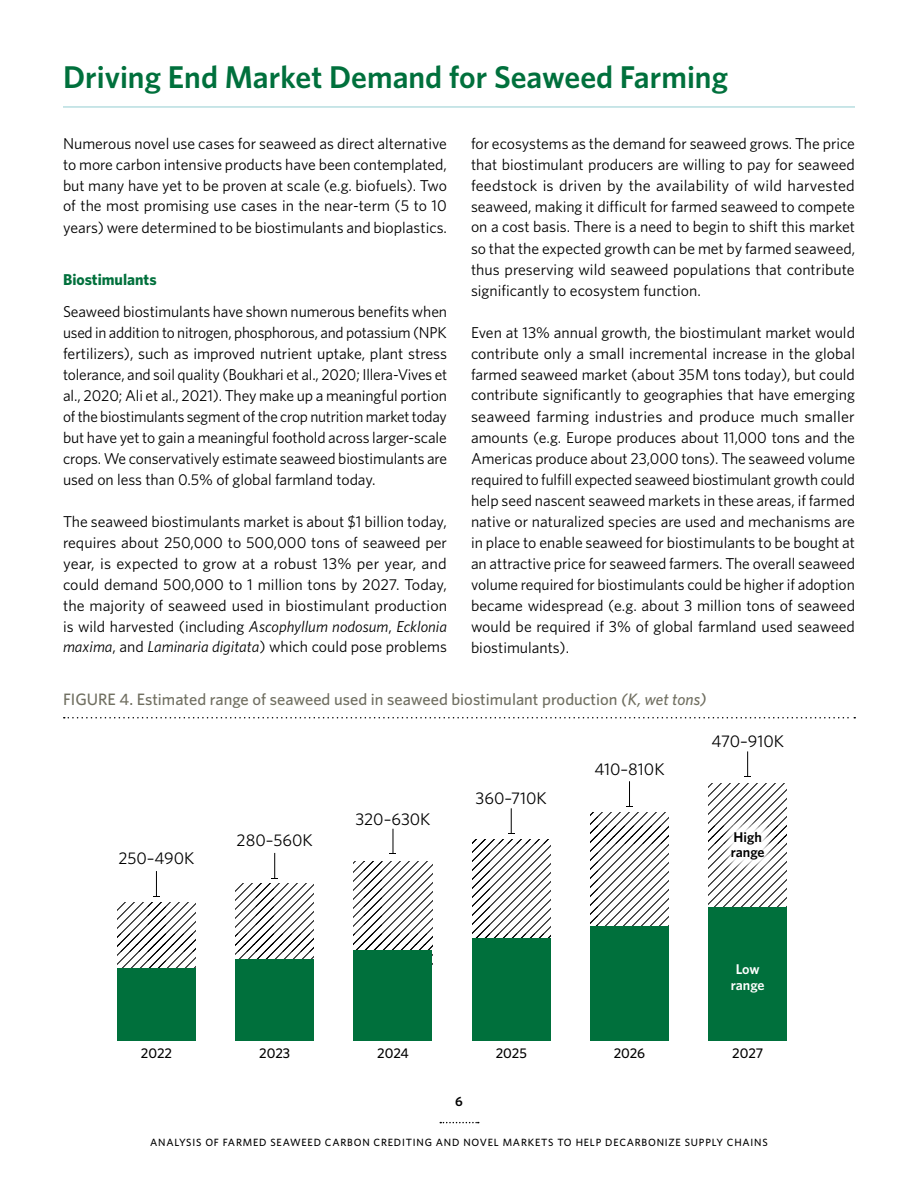
<style>
.page{position:relative;width:918px;height:1188px;background:#fff}
.page>*{position:absolute;margin:0;border:0;box-sizing:border-box;transform-origin:0 0}
.t1{font:600 31.5px "Whitney";color:#00703c}
.t2{font:16.95px "Whitney";color:#000}
.t3{font:500 16.5px "Whitney";color:#706f61}
.t4{font:15.75px/21px "Whitney";color:#000;text-align:justify}
.t5{font:700 15.75px "Whitney";color:#00703c}
.t6{font:500 14.1px "Whitney";letter-spacing:-.01em;color:#000}
.t7{font:600 14.1px/15.5px "Whitney";color:#000}
.t8{font:600 14.1px/15.5px "Whitney";letter-spacing:-.01em;color:#fff;text-align:center}
.t9{font:600 13.5px "Whitney";color:#000}
.t10{font:500 10.5px "Whitney";letter-spacing:.075em;color:#000}
.s1{font-style:italic}
</style>
<div class="page">
<svg style="left:440px;top:1122px;width:39px;height:1px"></svg>
<hr style="left:63px;top:106px;width:792px;height:2px;background:#b7dee0">
<svg style="left:117px;top:902px;width:79px;height:67px"></svg>
<div style="left:117px;top:969px;width:79px;height:72px;background:#00703c"></div>
<svg style="left:236px;top:884px;width:78px;height:76px"></svg>
<div style="left:236px;top:960px;width:78px;height:81px;background:#00703c"></div>
<svg style="left:354px;top:862px;width:78px;height:88px"></svg>
<div style="left:354px;top:950px;width:78px;height:91px;background:#00703c"></div>
<svg style="left:472px;top:839px;width:78px;height:100px"></svg>
<div style="left:472px;top:939px;width:78px;height:102px;background:#00703c"></div>
<svg style="left:590px;top:812px;width:79px;height:115px"></svg>
<div style="left:590px;top:927px;width:79px;height:114px;background:#00703c"></div>
<div style="left:709px;top:908px;width:78px;height:133px;background:#00703c"></div>
<img style="left:708px;top:783px;width:79px;height:136px">
<svg style="left:153px;top:871px;width:7px;height:26px"></svg>
<svg style="left:271px;top:853px;width:7px;height:26px"></svg>
<svg style="left:390px;top:829px;width:6px;height:25px"></svg>
<svg style="left:508px;top:808px;width:6px;height:26px"></svg>
<svg style="left:626px;top:781px;width:7px;height:26px"></svg>
<svg style="left:744px;top:751px;width:7px;height:26px"></svg>
<svg style="left:64px;top:717px;width:791px;height:1px"></svg>
<h1 class="t1" style="left:63px;top:56px;width:667px">Driving End Market Demand for Seaweed Farming</h1>
<p class="t4" style="left:63px;top:132px;width:386px">Numerous novel use cases for seaweed as direct alternative to more carbon intensive products have been contemplated, but many have yet to be proven at scale (e.g. biofuels). Two of the most promising use cases in the near-term (5 to 10 years) were determined to be biostimulants and bioplastics.</p>
<p class="t5" style="left:63px;top:269px;width:95px">Biostimulants</p>
<p class="t4" style="left:63px;top:300px;width:386px">Seaweed biostimulants have shown numerous benefits when used in addition to nitrogen, phosphorous, and potassium (NPK fertilizers), such as improved nutrient uptake, plant stress tolerance, and soil quality (Boukhari et al., 2020; Illera-Vives et al., 2020; Ali et al., 2021). They make up a meaningful portion of the biostimulants segment of the crop nutrition market today but have yet to gain a meaningful foothold across larger-scale crops. We conservatively estimate seaweed biostimulants are used on less than 0.5% of global farmland today.</p>
<p class="t4" style="left:63px;top:510px;width:386px">The seaweed biostimulants market is about $1 billion today, requires about 250,000 to 500,000 tons of seaweed per year, is expected to grow at a robust 13% per year, and could demand 500,000 to 1 million tons by 2027. Today, the majority of seaweed used in biostimulant production is wild harvested (including <span class="s1">Ascophyllum nodosum</span>, <span class="s1">Ecklonia maxima</span>, and <span class="s1">Laminaria digitata</span>) which could pose problems</p>
<p class="t4" style="left:471px;top:132px;width:386px">for ecosystems as the demand for seaweed grows. The price that biostimulant producers are willing to pay for seaweed feedstock is driven by the availability of wild harvested seaweed, making it difficult for farmed seaweed to compete on a cost basis. There is a need to begin to shift this market so that the expected growth can be met by farmed seaweed, thus preserving wild seaweed populations that contribute significantly to ecosystem function.</p>
<p class="t4" style="left:471px;top:321px;width:386px">Even at 13% annual growth, the biostimulant market would contribute only a small incremental increase in the global farmed seaweed market (about 35M tons today), but could contribute significantly to geographies that have emerging seaweed farming industries and produce much smaller amounts (e.g. Europe produces about 11,000 tons and the Americas produce about 23,000 tons). The seaweed volume required to fulfill expected seaweed biostimulant growth could help seed nascent seaweed markets in these areas, if farmed native or naturalized species are used and mechanisms are in place to enable seaweed for biostimulants to be bought at an attractive price for seaweed farmers. The overall seaweed volume required for biostimulants could be higher if adoption became widespread (e.g. about 3 million tons of seaweed would be required if 3% of global farmland used seaweed biostimulants).</p>
<p class="t3" style="left:63px;top:688px;width:645px">FIGURE 4. Estimated range of seaweed used in seaweed biostimulant production <span class="s1">(K, wet tons)</span></p>
<p class="t2" style="left:118px;top:847px;width:78px">250–490K</p>
<p class="t2" style="left:237px;top:829px;width:78px">280–560K</p>
<p class="t2" style="left:355px;top:808px;width:77px">320–630K</p>
<p class="t2" style="left:476px;top:787px;width:73px">360–710K</p>
<p class="t2" style="left:594px;top:757px;width:72px">410–810K</p>
<p class="t2" style="left:711px;top:730px;width:74px">470–910K</p>
<p class="t7" style="left:731px;top:829px;width:35px">High range</p>
<p class="t8" style="left:731px;top:961px;width:35px">Low range</p>
<p class="t6" style="left:141px;top:1044px;width:33px">2022</p>
<p class="t6" style="left:259px;top:1044px;width:32px">2023</p>
<p class="t6" style="left:377px;top:1044px;width:33px">2024</p>
<p class="t6" style="left:496px;top:1044px;width:33px">2025</p>
<p class="t6" style="left:614px;top:1044px;width:33px">2026</p>
<p class="t6" style="left:732px;top:1044px;width:32px">2027</p>
<p class="t9" style="left:455px;top:1092px;width:9px">6</p>
<p class="t10" style="left:150px;top:1136px;width:619px">ANALYSIS OF FARMED SEAWEED CARBON CREDITING AND NOVEL MARKETS TO HELP DECARBONIZE SUPPLY CHAINS</p>
</div>
